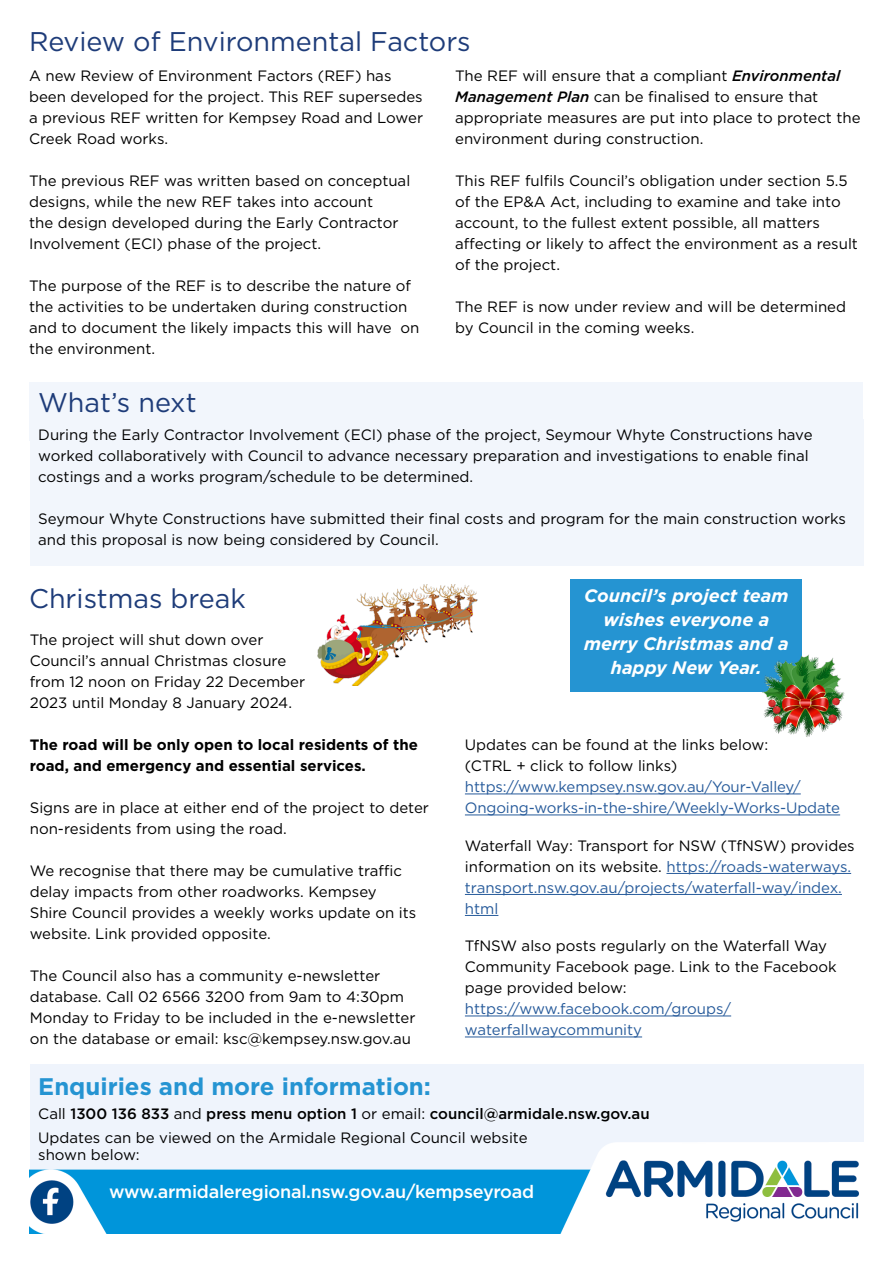
<style>
.page{position:relative;width:893px;height:1263px;background:#fff}
.page>*{position:absolute;margin:0;border:0;box-sizing:border-box;transform-origin:0 0}
.t1{font:27px "Gotham";color:#1e3c79}
.t2{font:700 24px "Gotham";color:#2594d2}
.t3{font:italic 700 18px/24px "Gotham";color:#fff;text-align:center}
.t4{font:500 18px "Gotham";letter-spacing:-.015em;color:#fff}
.t5{font:15px/21px "Gotham";color:#000}
.t6{font:15px/21px "Gotham";letter-spacing:-.01em;color:#275b9b}
.t7{font:700 15px/21px "Gotham";color:#000}
.s1{font-weight:500;font-style:italic}
.s2{color:#000}
.s3{font-weight:500}
</style>
<div class="page">
<div style="left:30px;top:1064px;width:833px;height:110px;background:#eff4fc"></div>
<div style="left:570px;top:579px;width:232px;height:112px;background:#2594d2"></div>
<div style="left:30px;top:382px;width:833px;height:58px;background:#f2f6fc"></div>
<div style="left:30px;top:419px;width:833px;height:147px;background:#f2f6fc"></div>
<img style="left:317px;top:584px;width:161px;height:101px">
<hr style="left:465px;top:793px;width:336px;height:1px;background:#275b9b">
<hr style="left:465px;top:814px;width:375px;height:1px;background:#275b9b">
<hr style="left:666px;top:873px;width:185px;height:1px;background:#275b9b">
<hr style="left:465px;top:894px;width:377px;height:1px;background:#275b9b">
<hr style="left:465px;top:915px;width:33px;height:1px;background:#275b9b">
<hr style="left:465px;top:1015px;width:266px;height:1px;background:#275b9b">
<hr style="left:465px;top:1036px;width:177px;height:1px;background:#275b9b">
<img style="left:760px;top:654px;width:85px;height:83px">
<img style="left:30px;top:1142px;width:833px;height:92px">
<h1 class="t1" style="left:29px;top:24px;width:443px">Review of Environmental Factors</h1>
<p class="t5" style="left:29px;top:65px;width:395px">A new Review of Environment Factors (REF) has been developed for the project. This REF supersedes a previous REF written for Kempsey Road and Lower Creek Road works.</p>
<p class="t5" style="left:29px;top:170px;width:383px">The previous REF was written based on conceptual designs, while the new REF takes into account<br>the design developed during the Early Contractor Involvement (ECI) phase of the project.</p>
<p class="t5" style="left:29px;top:275px;width:392px">The purpose of the REF is to describe the nature of the activities to be undertaken during construction and to document the likely impacts this will have on the environment.</p>
<p class="t5" style="left:455px;top:65px;width:407px">The REF will ensure that a compliant <span class="s1">Environmental Management Plan</span> can be finalised to ensure that appropriate measures are put into place to protect the environment during construction.</p>
<p class="t5" style="left:455px;top:170px;width:404px">This REF fulfils Council’s obligation under section 5.5 of the EP&amp;A Act, including to examine and take into account, to the fullest extent possible, all matters affecting or likely to affect the environment as a result of the project.</p>
<p class="t5" style="left:455px;top:296px;width:392px">The REF is now under review and will be determined by Council in the coming weeks.</p>
<h1 class="t1" style="left:38px;top:385px;width:160px">What’s next</h1>
<p class="t5" style="left:38px;top:424px;width:776px">During the Early Contractor Involvement (ECI) phase of the project, Seymour Whyte Constructions have worked collaboratively with Council to advance necessary preparation and investigations to enable final costings and a works program/schedule to be determined.</p>
<p class="t5" style="left:38px;top:508px;width:809px">Seymour Whyte Constructions have submitted their final costs and program for the main construction works and this proposal is now being considered by Council.</p>
<h1 class="t1" style="left:29px;top:581px;width:218px">Christmas break</h1>
<p class="t3" style="left:584px;top:584px;width:206px">Council’s project team wishes everyone a merry Christmas and a happy New Year.</p>
<p class="t5" style="left:30px;top:629px;width:277px">The project will shut down over Council’s annual Christmas closure from 12 noon on Friday 22 December 2023 until Monday 8 January 2024.</p>
<p class="t7" style="left:30px;top:734px;width:390px">The road will be only open to local residents of the road, and emergency and essential services.</p>
<p class="t5" style="left:30px;top:797px;width:401px">Signs are in place at either end of the project to deter non-residents from using the road.</p>
<p class="t5" style="left:30px;top:860px;width:388px">We recognise that there may be cumulative traffic delay impacts from other roadworks. Kempsey Shire Council provides a weekly works update on its website. Link provided opposite.</p>
<p class="t5" style="left:30px;top:965px;width:387px">The Council also has a community e-newsletter database. Call 02 6566 3200 from 9am to 4:30pm Monday to Friday to be included in the e-newsletter on the database or email: ksc@kempsey.nsw.gov.au</p>
<p class="t5" style="left:465px;top:734px;width:305px">Updates can be found at the links below: (CTRL + click to follow links)</p>
<p class="t6" style="left:465px;top:776px;width:377px">https://www.kempsey.nsw.gov.au/Your-Valley/<br>Ongoing-works-in-the-shire/Weekly-Works-Update</p>
<p class="t6" style="left:465px;top:835px;width:391px"><span class="s2">Waterfall Way: Transport for NSW (TfNSW) provides information on its website.</span> https://roads-waterways. transport.nsw.gov.au/projects/waterfall-way/index. html</p>
<p class="t5" style="left:465px;top:935px;width:373px">TfNSW also posts regularly on the Waterfall Way<br>Community Facebook page. Link to the Facebook page provided below:</p>
<p class="t6" style="left:465px;top:998px;width:268px">https://www.facebook.com/groups/ waterfallwaycommunity</p>
<h2 class="t2" style="left:38px;top:1073px;width:394px">Enquiries and more information:</h2>
<p class="t5" style="left:38px;top:1101px;width:613px;line-height:24px">Call <span class="s3">1300 136 833</span> and <span class="s3">press menu option 1</span> or email: <span class="s3">council@armidale.nsw.gov.au<br></span>Updates can be viewed on the Armidale Regional Council website</p>
<p class="t5" style="left:38px;top:1143px;width:103px">shown below:</p>
<p class="t4" style="left:109px;top:1180px;width:427px">www.armidaleregional.nsw.gov.au/kempseyroad</p>
</div>
